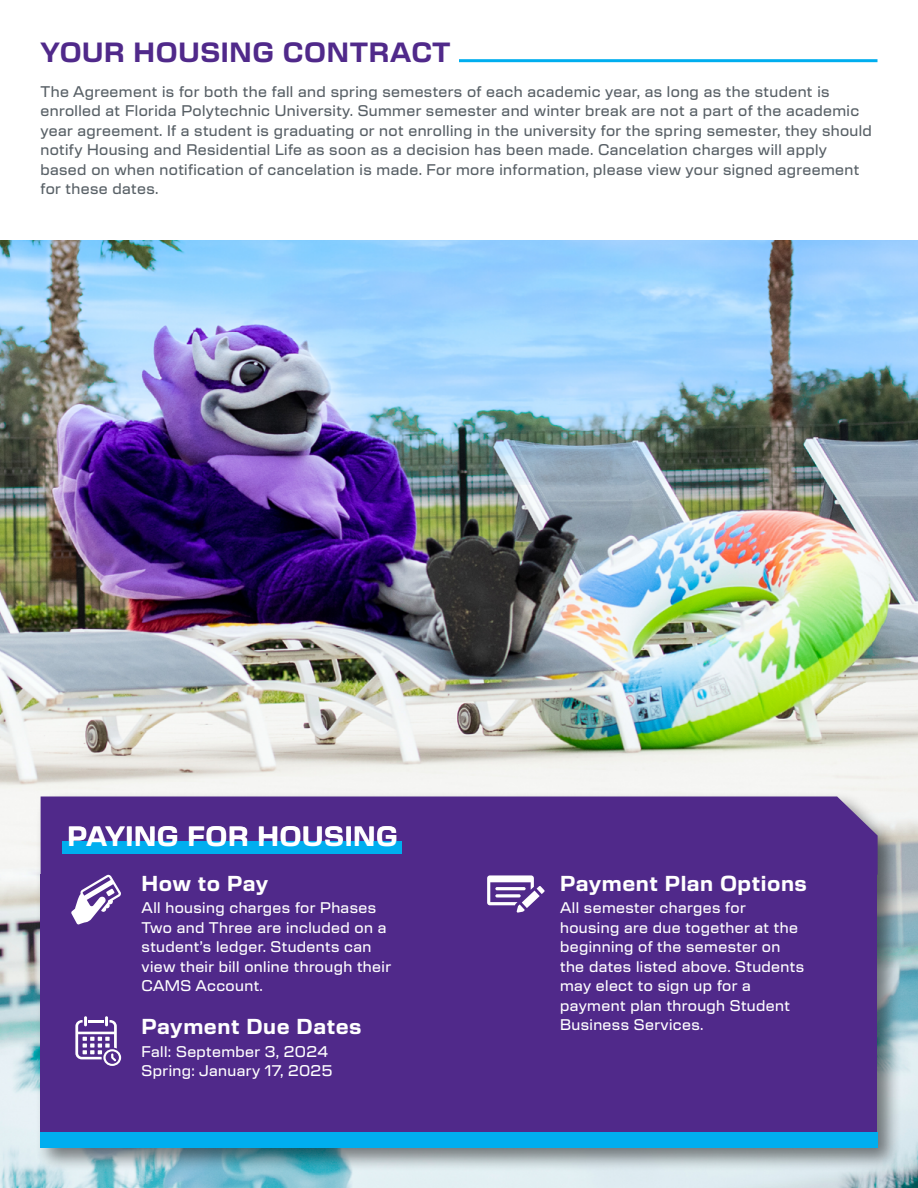
<style>
.page{position:relative;width:918px;height:1188px;background:#fff}
.page>*{position:absolute;margin:0;border:0;box-sizing:border-box;transform-origin:0 0}
.t1{font:700 27px "New Science";letter-spacing:.025em;color:#50298a}
.t2{font:700 27px "New Science";letter-spacing:.025em;color:#fff}
.t3{font:700 21px "New Science";letter-spacing:.025em;color:#fff}
.t4{font:500 15px/19.5px "New Science";letter-spacing:.025em;color:#586066}
.t5{font:500 15px/19.5px "New Science";letter-spacing:.025em;color:#fff}
</style>
<div class="page">
<img style="left:0;top:241px;width:917px;height:947px">
<hr style="left:459px;top:59px;width:419px;height:3px;background:#00aeef">
<div style="left:35px;top:791px;width:867px;height:381px;background:#000;opacity:.5"></div>
<div style="left:41px;top:796px;width:837px;height:79px;background:#50298a"></div>
<div style="left:40px;top:874px;width:837px;height:274px;background:#50298a"></div>
<div style="left:40px;top:1132px;width:838px;height:16px;background:#00aeef"></div>
<hr style="left:917px;top:0;width:1px;height:1188px;background:#50298a">
<svg style="left:71px;top:874px;width:50px;height:51px"></svg>
<svg style="left:75px;top:1016px;width:46px;height:50px"></svg>
<svg style="left:487px;top:875px;width:58px;height:38px"></svg>
<div style="left:62px;top:841px;width:339px;height:13px;background:#00aeef"></div>
<h1 class="t1" style="left:40px;top:33px;width:412px">YOUR HOUSING CONTRACT</h1>
<p class="t4" style="left:40px;top:81px;width:833px">The Agreement is for both the fall and spring semesters of each academic year, as long as the student is enrolled at Florida Polytechnic University. Summer semester and winter break are not a part of the academic year agreement. If a student is graduating or not enrolling in the university for the spring semester, they should notify Housing and Residential Life as soon as a decision has been made. Cancelation charges will apply based on when notification of cancelation is made. For more information, please view your signed agreement for these dates.</p>
<h1 class="t2" style="left:68px;top:817px;width:332px">PAYING FOR HOUSING</h1>
<h2 class="t3" style="left:142px;top:868px;width:128px">How to Pay</h2>
<p class="t5" style="left:142px;top:897px;width:251px">All housing charges for Phases<br>Two and Three are included on a student’s ledger. Students can view their bill online through their<br>CAMS Account.</p>
<h2 class="t3" style="left:142px;top:1011px;width:222px">Payment Due Dates</h2>
<p class="t5" style="left:142px;top:1041px;width:192px">Fall: September 3, 2024<br>Spring: January 17, 2025</p>
<h2 class="t3" style="left:560px;top:868px;width:248px">Payment Plan Options</h2>
<p class="t5" style="left:560px;top:897px;width:245px">All semester charges for housing are due together at the beginning of the semester on the dates listed above. Students may elect to sign up for a payment plan through Student<br>Business Services.</p>
</div>
